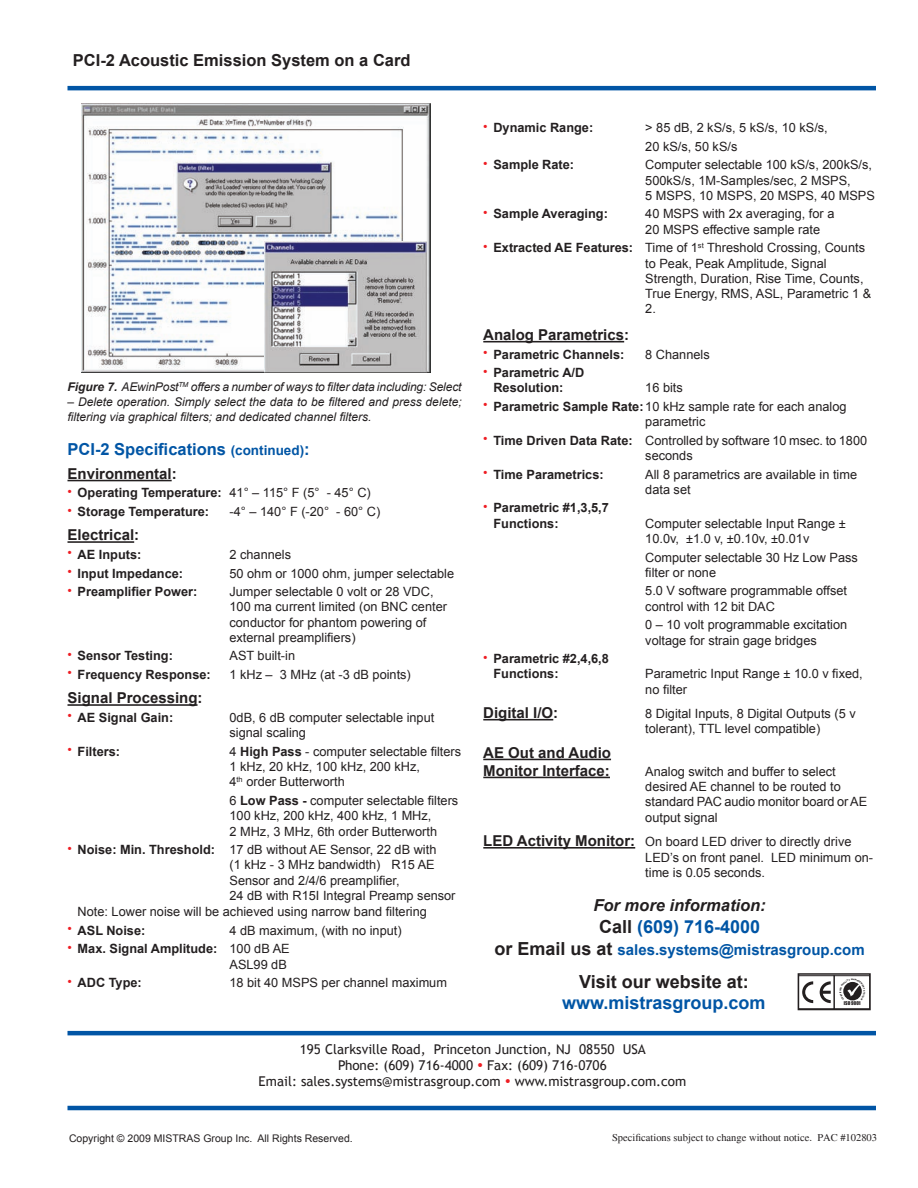
<style>
.page{position:relative;width:918px;height:1188px;background:#fff}
.page>*{position:absolute;margin:0;border:0;box-sizing:border-box;transform-origin:0 0}
.t1{font:700 18px/21.6px "Arial";color:#0155a5;text-align:center}
.Body_text{font:700 16.5px "Arial";color:#231f20}
.Subhead_1{font:700 16.5px "Arial";color:#0155a5}
.t2{font:italic 700 16.5px "Arial";color:#231f20}
.Subhead_2{font:700 15px/18px "Arial";color:#231f20}
.t3{font:700 15px "Arial";color:#0155a5}
.t4{font:13.5px "Trebuchet MS";color:#231f20}
.Subhead_2-2{font:12.75px/15.3px "Arial";color:#231f20}
.t5{font:700 12.75px/15.3px "Arial";color:#231f20}
.t6{font:italic 12px/15px "Arial";color:#231f20}
.t7{font:10.5px "Times";color:#231f20}
.t8{font:10.5px "Arial";color:#231f20}
.t9{font:4.8px "Impact";color:#231f20}
.s1{font-weight:700}
.s2{font-size:13.5px}
.s3{font-weight:400;color:#ee1d23}
.s4{font-weight:400}
.s5{color:#ee1d23}
.s6{font-weight:700;font-size:15px}
.s7{color:#231f20}
.s8{font-size:18px;color:#231f20}
</style>
<div class="page">
<hr style="left:68px;top:480px;width:104px;height:1px;background:#231f20">
<hr style="left:68px;top:541px;width:66px;height:2px;background:#231f20">
<hr style="left:68px;top:704px;width:130px;height:2px;background:#231f20">
<hr style="left:483px;top:341px;width:141px;height:1px;background:#231f20">
<hr style="left:483px;top:719px;width:70px;height:1px;background:#231f20">
<hr style="left:483px;top:759px;width:128px;height:1px;background:#231f20">
<hr style="left:483px;top:777px;width:127px;height:1px;background:#231f20">
<hr style="left:483px;top:847px;width:152px;height:2px;background:#231f20">
<img style="left:81px;top:104px;width:350px;height:268px">
<img style="left:264px;top:241px;width:162px;height:132px">
<svg style="left:802px;top:981px;width:11px;height:22px"></svg>
<svg style="left:820px;top:981px;width:11px;height:22px"></svg>
<div style="left:798px;top:975px;width:37px;height:34px;border:1px solid #231f20"></div>
<div style="left:798px;top:973px;width:73px;height:37px;border:2px solid #231f20"></div>
<hr style="left:68px;top:86px;width:808px;height:4px;background:#0155a5">
<hr style="left:68px;top:1106px;width:808px;height:4px;background:#0155a5">
<hr style="left:68px;top:1031px;width:808px;height:4px;background:#0155a5">
<svg style="left:843px;top:981px;width:19px;height:19px"></svg>
<p class="Body_text" style="left:73px;top:49px;width:339px">PCI-2 Acoustic Emission System on a Card</p>
<p class="t6" style="left:68px;top:380px;width:396px"><span class="s1">Figure 7.</span> AEwinPost<sup>TM</sup> offers a number of ways to filter data including: Select</p>
<p class="t6" style="left:67px;top:395px;width:396px">– Delete operation. Simply select the data to be filtered and press delete; filtering via graphical filters; and dedicated channel filters.</p>
<p class="Subhead_1" style="left:68px;top:438px;width:244px">PCI-2 Specifications <span class="s2">(continued)</span>:</p>
<p class="Subhead_2" style="left:68px;top:465px;width:111px">Environmental:</p>
<p class="t5" style="left:68px;top:486px;width:305px"><span class="s3">•</span> Operating Temperature: <span class="s4">41° – 115° F (5° - 45° C)</span></p>
<p class="t5" style="left:68px;top:504px;width:143px"><span class="s3">•</span> Storage Temperature:</p>
<p class="Subhead_2-2" style="left:230px;top:504px;width:152px">-4° – 140° F (-20° - 60° C)</p>
<p class="Subhead_2" style="left:68px;top:527px;width:73px">Electrical:</p>
<p class="t5" style="left:68px;top:547px;width:75px"><span class="s3">•</span> AE Inputs:</p>
<p class="Subhead_2-2" style="left:230px;top:547px;width:63px">2 channels</p>
<p class="t5" style="left:68px;top:566px;width:117px"><span class="s3">•</span> Input Impedance:</p>
<p class="Subhead_2-2" style="left:230px;top:566px;width:226px">50 ohm or 1000 ohm, jumper selectable</p>
<p class="t5" style="left:68px;top:584px;width:131px"><span class="s3">•</span> Preamplifier Power:</p>
<p class="Subhead_2-2" style="left:230px;top:584px;width:219px">Jumper selectable 0 volt or 28 VDC,<br>100 ma current limited (on BNC center conductor for phantom powering of external preamplifiers)</p>
<p class="t5" style="left:68px;top:649px;width:107px"><span class="s3">•</span> Sensor Testing:</p>
<p class="Subhead_2-2" style="left:230px;top:648px;width:67px">AST built-in</p>
<p class="t5" style="left:68px;top:667px;width:145px"><span class="s3">•</span> Frequency Response:</p>
<p class="Subhead_2-2" style="left:230px;top:667px;width:183px">1 kHz – 3 MHz (at -3 dB points)</p>
<p class="Subhead_2" style="left:68px;top:690px;width:137px">Signal Processing:</p>
<p class="t5" style="left:68px;top:710px;width:107px"><span class="s3">•</span> AE Signal Gain:</p>
<p class="Subhead_2-2" style="left:230px;top:710px;width:206px">0dB, 6 dB computer selectable input signal scaling</p>
<p class="t5" style="left:68px;top:744px;width:54px"><span class="s3">•</span> Filters:</p>
<p class="Subhead_2-2" style="left:230px;top:744px;width:233px">4 <span class="s1">High Pass</span> - computer selectable filters<br>1 kHz, 20 kHz, 100 kHz, 200 kHz,<br>4<sup>th</sup> order Butterworth</p>
<p class="Subhead_2-2" style="left:230px;top:793px;width:230px">6 <span class="s1">Low Pass -</span> computer selectable filters<br>100 kHz, 200 kHz, 400 kHz, 1 MHz,<br>2 MHz, 3 MHz, 6th order Butterworth</p>
<p class="Subhead_2-2" style="left:230px;top:842px;width:228px;text-indent:-162px"><span class="s5">•</span> <span class="s1">Noise: Min. Threshold:</span> 17 dB without AE Sensor, 22 dB with<br>(1 kHz - 3 MHz bandwidth) R15 AE Sensor and 2/4/6 preamplifier,<br>24 dB with R15I Integral Preamp sensor</p>
<p class="Subhead_2-2" style="left:78px;top:904px;width:351px">Note: Lower noise will be achieved using narrow band filtering</p>
<p class="t5" style="left:68px;top:923px;width:79px"><span class="s3">•</span> ASL Noise:</p>
<p class="Subhead_2-2" style="left:230px;top:923px;width:174px">4 dB maximum, (with no input)</p>
<p class="t5" style="left:68px;top:942px;width:224px;text-align:right"><span class="s3">•</span> Max. Signal Amplitude: <span class="s4">100 dB AE<br>ASL99 dB</span></p>
<p class="t5" style="left:68px;top:975px;width:76px"><span class="s3">•</span> ADC Type:</p>
<p class="Subhead_2-2" style="left:230px;top:975px;width:219px">18 bit 40 MSPS per channel maximum</p>
<p class="t5" style="left:483px;top:121px;width:112px"><span class="s3">•</span> Dynamic Range:</p>
<p class="Subhead_2-2" style="left:645px;top:120px;width:184px">&gt; 85 dB, 2 kS/s, 5 kS/s, 10 kS/s,</p>
<p class="Subhead_2-2" style="left:645px;top:139px;width:94px">20 kS/s, 50 kS/s</p>
<p class="t5" style="left:483px;top:158px;width:92px"><span class="s3">•</span> Sample Rate:</p>
<p class="Subhead_2-2" style="left:645px;top:157px;width:231px">Computer selectable 100 kS/s, 200kS/s,<br>500kS/s, 1M-Samples/sec, 2 MSPS,<br>5 MSPS, 10 MSPS, 20 MSPS, 40 MSPS</p>
<p class="t5" style="left:483px;top:207px;width:126px"><span class="s3">•</span> Sample Averaging:</p>
<p class="Subhead_2-2" style="left:645px;top:206px;width:191px">40 MSPS with 2x averaging, for a<br>20 MSPS effective sample rate</p>
<p class="Subhead_2-2" style="left:645px;top:240px;width:228px;text-indent:-162px"><span class="s5">•</span> <span class="s1">Extracted AE Features:</span> Time of 1<sup>st</sup> Threshold Crossing, Counts to Peak, Peak Amplitude, Signal Strength, Duration, Rise Time, Counts, True Energy, RMS, ASL, Parametric 1 &amp; 2.</p>
<p class="Subhead_2" style="left:483px;top:326px;width:147px">Analog Parametrics:</p>
<p class="t5" style="left:483px;top:347px;width:143px"><span class="s3">•</span> Parametric Channels:</p>
<p class="Subhead_2-2" style="left:645px;top:347px;width:66px">8 Channels</p>
<p class="t5" style="left:493px;top:365px;width:92px;text-indent:-10px"><span class="s3">•</span> Parametric A/D<br>Resolution:</p>
<p class="Subhead_2-2" style="left:645px;top:380px;width:39px">16 bits</p>
<p class="Subhead_2-2" style="left:645px;top:399px;width:203px;text-indent:-162px"><span class="s5">•</span> <span class="s1">Parametric Sample Rate:</span>10 kHz sample rate for each analog parametric</p>
<p class="Subhead_2-2" style="left:645px;top:433px;width:223px;text-indent:-162px"><span class="s5">•</span> <span class="s1">Time Driven Data Rate:</span> Controlled by software 10 msec. to 1800 seconds</p>
<p class="t5" style="left:483px;top:467px;width:122px"><span class="s3">•</span> Time Parametrics:</p>
<p class="Subhead_2-2" style="left:645px;top:467px;width:213px">All 8 parametrics are available in time data set</p>
<p class="t5" style="left:493px;top:501px;width:117px;text-indent:-10px"><span class="s3">•</span> Parametric #1,3,5,7<br>Functions:</p>
<p class="Subhead_2-2" style="left:645px;top:516px;width:202px">Computer selectable Input Range ±<br>10.0v, ±1.0 v, ±0.10v, ±0.01v</p>
<p class="Subhead_2-2" style="left:645px;top:550px;width:214px">Computer selectable 30 Hz Low Pass filter or none</p>
<p class="Subhead_2-2" style="left:645px;top:583px;width:203px">5.0 V software programmable offset control with 12 bit DAC</p>
<p class="Subhead_2-2" style="left:645px;top:617px;width:203px">0 – 10 volt programmable excitation voltage for strain gage bridges</p>
<p class="t5" style="left:493px;top:651px;width:117px;text-indent:-10px"><span class="s3">•</span> Parametric #2,4,6,8<br>Functions:</p>
<p class="Subhead_2-2" style="left:645px;top:666px;width:219px">Parametric Input Range ± 10.0 v fixed, no filter</p>
<p class="Subhead_2" style="left:483px;top:704px;width:76px">Digital I/O:</p>
<p class="Subhead_2-2" style="left:645px;top:706px;width:212px">8 Digital Inputs, 8 Digital Outputs (5 v tolerant), TTL level compatible)</p>
<p class="Subhead_2" style="left:483px;top:744px;width:129px">AE Out and Audio<br>Monitor Interface:</p>
<p class="Subhead_2-2" style="left:645px;top:764px;width:223px">Analog switch and buffer to select desired AE channel to be routed to standard PAC audio monitor board or AE output signal</p>
<p class="Subhead_2-2" style="left:645px;top:834px;width:229px;text-indent:-162px"><span class="s6">LED Activity Monitor:</span> On board LED driver to directly drive<br>LED’s on front panel. LED minimum on&shy;time is 0.05 seconds.</p>
<p class="t2" style="left:593px;top:895px;width:174px">For more information:</p>
<p class="t1" style="left:599px;top:917px;width:163px"><span class="s7">Call</span> (609) 716-4000</p>
<p class="t3" style="left:495px;top:940px;width:372px"><span class="s8">or Email us at</span> sales.systems@mistrasgroup.com</p>
<p class="t1" style="left:562px;top:971px;width:205px"><span class="s7">Visit our website at: </span>www.mistrasgroup.com</p>
<p class="t9" style="left:844px;top:999px;width:18px">ISO 9001</p>
<p class="t4" style="left:300px;top:1041px;width:348px">195 Clarksville Road, Princeton Junction, NJ 08550 USA</p>
<p class="t4" style="left:338px;top:1057px;width:270px">Phone: (609) 716-4000 <span class="s5">•</span> Fax: (609) 716-0706</p>
<p class="t4" style="left:259px;top:1074px;width:429px">Email: sales.systems@mistrasgroup.com <span class="s5">•</span> www.mistrasgroup.com.com</p>
<p class="t8" style="left:69px;top:1131px;width:285px">Copyright © 2009 MISTRAS Group Inc. All Rights Reserved.</p>
<p class="t7" style="left:612px;top:1132px;width:267px">Specifications subject to change without notice. PAC #102803</p>
</div>
